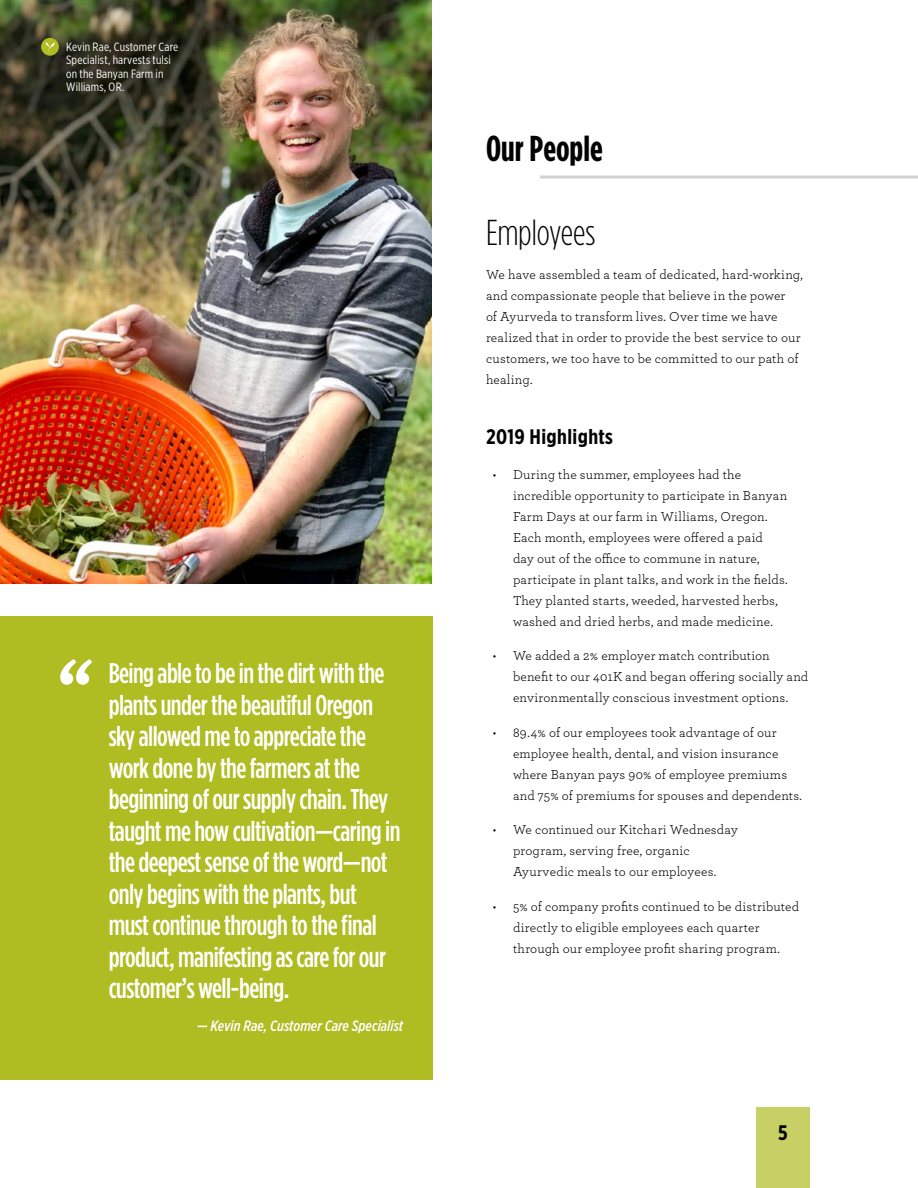
<style>
.page{position:relative;width:918px;height:1188px;background:#fff}
.page>*{position:absolute;margin:0;border:0;box-sizing:border-box;transform-origin:0 0}
.t1{font:700 36px "Gotham Condensed";color:#000}
.t2{font:300 36px "Gotham Condensed";letter-spacing:-.01em;color:#000}
.t3{font:500 28.5px/31.5px "Gotham Condensed";letter-spacing:-.02em;color:#fff}
.t4{font:700 21px "Gotham X Narrow";letter-spacing:.02em;color:#000101}
.t5{font:italic 500 15px "Gotham X Narrow";color:#fff}
.t6{font:13.5px/21px "Archer";letter-spacing:.01em;color:#000}
.t7{font:12px/13.5px "Gotham X Narrow";letter-spacing:.015em;color:#fff}
</style>
<div class="page">
<div style="left:756px;top:1107px;width:54px;height:81px;background:#c7d064"></div>
<div style="left:0;top:617px;width:433px;height:463px;background:#afbc22"></div>
<svg style="left:60px;top:659px;width:32px;height:26px"></svg>
<img style="left:0;top:0;width:432px;height:583px">
<div style="left:41px;top:38px;width:18px;height:18px;background:#afbc22;border-radius:50%"></div>
<svg style="left:45px;top:42px;width:10px;height:11px"></svg>
<hr style="left:540px;top:176px;width:378px;height:2px;background:#d1d3d4">
<p class="t7" style="left:66px;top:40px;width:114px">Kevin Rae, Customer Care<br>Specialist, harvests tulsi on the Banyan Farm in<br>Williams, OR.</p>
<p class="t3" style="left:109px;top:657px;width:293px">Being able to be in the dirt with the plants under the beautiful Oregon sky allowed me to appreciate the work done by the farmers at the beginning of our supply chain. They taught me how cultivation—caring in the deepest sense of the word—not only begins with the plants, but must continue through to the final product, manifesting as care for our customer’s well-being.</p>
<p class="t5" style="left:197px;top:1017px;width:208px">— Kevin Rae, Customer Care Specialist</p>
<h1 class="t1" style="left:486px;top:128px;width:118px">Our People</h1>
<h1 class="t2" style="left:486px;top:213px;width:111px">Employees</h1>
<p class="t6" style="left:486px;top:264px;width:319px">We have assembled a team of dedicated, hard-working, and compassionate people that believe in the power<br>of Ayurveda to transform lives. Over time we have realized that in order to provide the best service to our customers, we too have to be committed to our path of healing.</p>
<h3 class="t4" style="left:486px;top:424px;width:129px">2019 Highlights</h3>
<p class="t6" style="left:513px;top:463px;width:276px;text-indent:-20px">• During the summer, employees had the incredible opportunity to participate in Banyan Farm Days at our farm in Williams, Oregon.<br>Each month, employees were offered a paid<br>day out of the office to commune in nature, participate in plant talks, and work in the fields.<br>They planted starts, weeded, harvested herbs, washed and dried herbs, and made medicine.</p>
<p class="t6" style="left:513px;top:645px;width:297px;text-indent:-20px">• We added a 2% employer match contribution benefit to our 401K and began offering socially and environmentally conscious investment options.</p>
<p class="t6" style="left:513px;top:721px;width:291px;text-indent:-20px">• 89.4% of our employees took advantage of our employee health, dental, and vision insurance where Banyan pays 90% of employee premiums and 75% of premiums for spouses and dependents.</p>
<p class="t6" style="left:513px;top:819px;width:226px;text-indent:-20px">• We continued our Kitchari Wednesday program, serving free, organic<br>Ayurvedic meals to our employees.</p>
<p class="t6" style="left:513px;top:895px;width:288px;text-indent:-20px">• 5% of company profits continued to be distributed directly to eligible employees each quarter through our employee profit sharing program.</p>
<h3 class="t4" style="left:778px;top:1120px;width:11px">5</h3>
</div>
